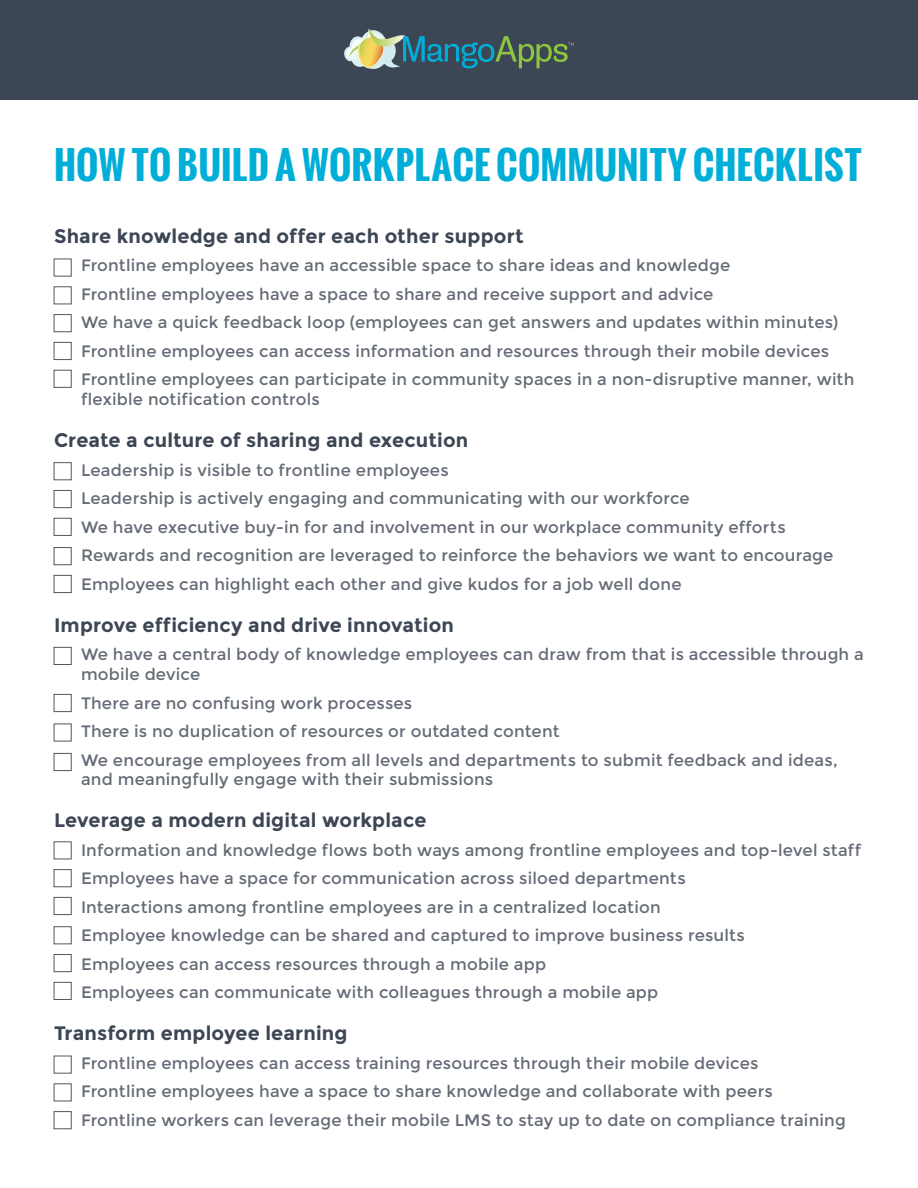
<style>
.page{position:relative;width:918px;height:1188px;background:#fff}
.page>*{position:absolute;margin:0;border:0;box-sizing:border-box;transform-origin:0 0}
.t1{font:700 37.5px "Oswald";letter-spacing:.005em;color:#00aed7}
.t2{font:700 19.5px "Montserrat";letter-spacing:.01em;color:#3d4654}
.t3{font:16.5px/28.5px "Montserrat";letter-spacing:.015em;color:#646b76}
</style>
<div class="page">
<div style="left:54px;top:259px;width:18px;height:18px;border:1px solid #505865"></div>
<div style="left:54px;top:314px;width:18px;height:18px;border:1px solid #505865"></div>
<div style="left:54px;top:490px;width:18px;height:18px;border:1px solid #505865"></div>
<div style="left:54px;top:286px;width:18px;height:18px;border:1px solid #505865"></div>
<div style="left:54px;top:462px;width:18px;height:18px;border:1px solid #505865"></div>
<div style="left:54px;top:342px;width:18px;height:18px;border:1px solid #505865"></div>
<div style="left:54px;top:518px;width:18px;height:18px;border:1px solid #505865"></div>
<div style="left:54px;top:370px;width:18px;height:18px;border:1px solid #505865"></div>
<div style="left:54px;top:547px;width:18px;height:18px;border:1px solid #505865"></div>
<div style="left:54px;top:575px;width:18px;height:18px;border:1px solid #505865"></div>
<div style="left:54px;top:647px;width:18px;height:18px;border:1px solid #505865"></div>
<div style="left:54px;top:694px;width:18px;height:18px;border:1px solid #505865"></div>
<div style="left:54px;top:724px;width:18px;height:17px;border:1px solid #505865"></div>
<div style="left:54px;top:753px;width:18px;height:18px;border:1px solid #505865"></div>
<div style="left:54px;top:841px;width:18px;height:18px;border:1px solid #505865"></div>
<div style="left:54px;top:869px;width:18px;height:18px;border:1px solid #505865"></div>
<div style="left:54px;top:897px;width:18px;height:18px;border:1px solid #505865"></div>
<div style="left:54px;top:926px;width:18px;height:18px;border:1px solid #505865"></div>
<div style="left:54px;top:954px;width:18px;height:18px;border:1px solid #505865"></div>
<div style="left:54px;top:982px;width:18px;height:18px;border:1px solid #505865"></div>
<div style="left:54px;top:1056px;width:18px;height:18px;border:1px solid #505865"></div>
<div style="left:54px;top:1083px;width:18px;height:18px;border:1px solid #505865"></div>
<div style="left:54px;top:1111px;width:18px;height:18px;border:1px solid #505865"></div>
<div style="left:0;top:0;width:918px;height:99px;background:#3d4654"></div>
<svg style="left:344px;top:29px;width:230px;height:40px"></svg>
<h1 class="t1" style="left:54px;top:137px;width:809px">HOW TO BUILD A WORKPLACE COMMUNITY CHECKLIST</h1>
<p class="t2" style="left:54px;top:225px;width:471px">Share knowledge and offer each other support</p>
<p class="t3" style="left:81px;top:252px;width:775px">Frontline employees have an accessible space to share ideas and knowledge<br>Frontline employees have a space to share and receive support and advice<br>We have a quick feedback loop (employees can get answers and updates within minutes)<br>Frontline employees can access information and resources through their mobile devices Frontline employees can participate in community spaces in a non-disruptive manner, with</p>
<p class="t3" style="left:81px;top:385px;width:240px">flexible notification controls</p>
<p class="t2" style="left:54px;top:429px;width:416px">Create a culture of sharing and execution</p>
<p class="t3" style="left:81px;top:456px;width:754px">Leadership is visible to frontline employees<br>Leadership is actively engaging and communicating with our workforce<br>We have executive buy-in for and involvement in our workplace community efforts Rewards and recognition are leveraged to reinforce the behaviors we want to encourage Employees can highlight each other and give kudos for a job well done</p>
<p class="t2" style="left:54px;top:613px;width:402px">Improve efficiency and drive innovation</p>
<p class="t3" style="left:81px;top:645px;width:784px;line-height:19.8px">We have a central body of knowledge employees can draw from that is accessible through a mobile device</p>
<p class="t3" style="left:81px;top:689px;width:758px">There are no confusing work processes<br>There is no duplication of resources or outdated content<br>We encourage employees from all levels and departments to submit feedback and ideas,</p>
<p class="t3" style="left:81px;top:766px;width:414px">and meaningfully engage with their submissions</p>
<p class="t2" style="left:54px;top:809px;width:374px">Leverage a modern digital workplace</p>
<p class="t3" style="left:81px;top:836px;width:782px">Information and knowledge flows both ways among frontline employees and top-level staff Employees have a space for communication across siloed departments<br>Interactions among frontline employees are in a centralized location<br>Employee knowledge can be shared and captured to improve business results<br>Employees can access resources through a mobile app<br>Employees can communicate with colleagues through a mobile app</p>
<p class="t2" style="left:54px;top:1022px;width:295px">Transform employee learning</p>
<p class="t3" style="left:81px;top:1049px;width:766px">Frontline employees can access training resources through their mobile devices<br>Frontline employees have a space to share knowledge and collaborate with peers<br>Frontline workers can leverage their mobile LMS to stay up to date on compliance training</p>
</div>
